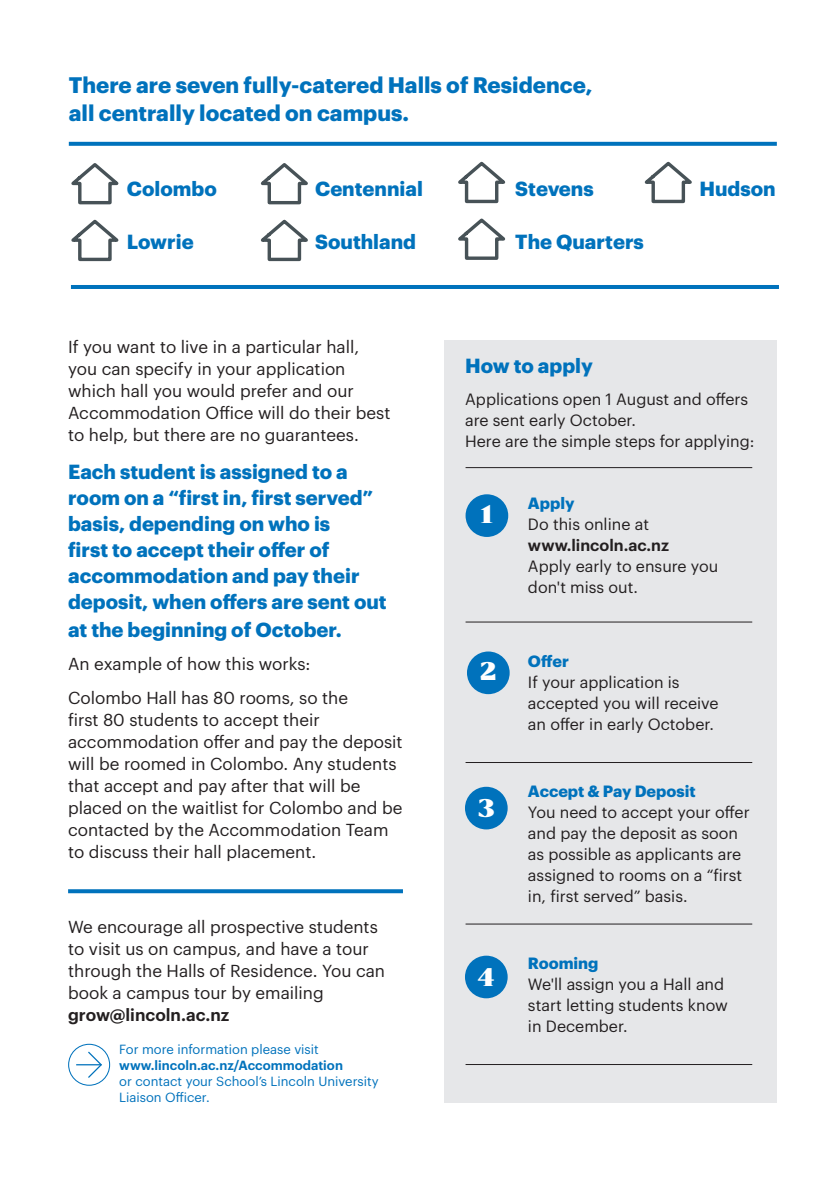
<style>
.page{position:relative;width:840px;height:1191px;background:#fff}
.page>*{position:absolute;margin:0;border:0;box-sizing:border-box;transform-origin:0 0}
.Heading_L1_28pt_34pt{font:900 24.2px "Bw Darius";color:#fff}
.Introduciton_11_14_B{font:700 22px/28px "Graphik";color:#0072bc}
.Introduciton_11_14_B-2{font:700 20px/26px "Graphik";color:#0072bc}
.Subheading_Blue_Bold{font:700 20px "Graphik";color:#0072bc}
.Body_Text_8_5_11_HAL{font:17px/22px "Graphik";color:#231f20}
.Body_Text_Half-Space{font:16px/21px "Graphik";color:#231f20}
.Body_Text_Half-Space-2{font:600 16px/21px "Graphik";color:#231f20}
.Note_Text_7_5_10_Blu{font:13px/16px "Graphik";color:#0072bc}
.s1{font-weight:600}
.s2{font-weight:700;color:#0072bc}
.s3{font-weight:400}
</style>
<div class="page">
<div style="left:68px;top:1043px;width:42px;height:42px;border:1px solid #0072bc;border-radius:50%"></div>
<svg style="left:76px;top:1050px;width:27px;height:29px"></svg>
<hr style="left:71px;top:285px;width:707px;height:4px;background:#0072bc">
<svg style="left:71px;top:163px;width:48px;height:42px"></svg>
<svg style="left:260px;top:163px;width:48px;height:42px"></svg>
<svg style="left:458px;top:161px;width:48px;height:43px"></svg>
<svg style="left:71px;top:219px;width:48px;height:43px"></svg>
<svg style="left:260px;top:219px;width:48px;height:43px"></svg>
<svg style="left:458px;top:218px;width:48px;height:42px"></svg>
<div style="left:444px;top:340px;width:331px;height:763px;background:#e6e7e9"></div>
<svg style="left:465px;top:468px;width:286px;height:531px"></svg>
<hr style="left:465px;top:467px;width:286px;height:1px;background:#231f20">
<hr style="left:465px;top:621px;width:286px;height:1px;background:#231f20">
<hr style="left:465px;top:762px;width:286px;height:1px;background:#231f20">
<hr style="left:465px;top:923px;width:286px;height:1px;background:#231f20">
<hr style="left:465px;top:1064px;width:286px;height:1px;background:#231f20">
<div style="left:465px;top:494px;width:43px;height:43px;background:#0072bc;border-radius:50%"></div>
<div style="left:466px;top:651px;width:43px;height:43px;background:#0072bc;border-radius:50%"></div>
<div style="left:464px;top:786px;width:43px;height:43px;background:#0072bc;border-radius:50%"></div>
<div style="left:464px;top:955px;width:43px;height:43px;background:#0072bc;border-radius:50%"></div>
<svg style="left:68px;top:889px;width:335px;height:4px"></svg>
<svg style="left:69px;top:142px;width:707px;height:4px;background:#0c78bf"></svg>
<svg style="left:644px;top:161px;width:48px;height:43px"></svg>
<p class="Introduciton_11_14_B" style="left:69px;top:69px;width:525px">There are seven fully-catered Halls of Residence, all centrally located on campus.</p>
<p class="Introduciton_11_14_B-2" style="left:127px;top:174px;width:91px">Colombo</p>
<p class="Introduciton_11_14_B-2" style="left:315px;top:174px;width:109px">Centennial</p>
<p class="Introduciton_11_14_B-2" style="left:515px;top:174px;width:80px">Stevens</p>
<p class="Introduciton_11_14_B-2" style="left:699px;top:174px;width:78px">Hudson</p>
<p class="Introduciton_11_14_B-2" style="left:127px;top:227px;width:68px">Lowrie</p>
<p class="Introduciton_11_14_B-2" style="left:315px;top:227px;width:102px">Southland</p>
<p class="Introduciton_11_14_B-2" style="left:515px;top:227px;width:130px">The Quarters</p>
<p class="Body_Text_8_5_11_HAL" style="left:68px;top:335px;width:323px">If you want to live in a particular hall, you can specify in your application which hall you would prefer and our Accommodation Office will do their best to help, but there are no guarantees.</p>
<p class="Introduciton_11_14_B-2" style="left:68px;top:457px;width:320px">Each student is assigned to a room on a “first in, first served” basis, depending on who is<br>first to accept their offer of accommodation and pay their deposit, when offers are sent out</p>
<p class="Introduciton_11_14_B-2" style="left:68px;top:615px;width:275px">at the beginning of October.</p>
<p class="Body_Text_8_5_11_HAL" style="left:68px;top:651px;width:244px">An example of how this works:</p>
<p class="Body_Text_8_5_11_HAL" style="left:68px;top:685px;width:336px">Colombo Hall has 80 rooms, so the<br>first 80 students to accept their accommodation offer and pay the deposit will be roomed in Colombo. Any students that accept and pay after that will be placed on the waitlist for Colombo and be contacted by the Accommodation Team to discuss their hall placement.</p>
<p class="Body_Text_8_5_11_HAL" style="left:68px;top:914px;width:318px">We encourage all prospective students to visit us on campus, and have a tour through the Halls of Residence. You can book a campus tour by emailing <span class="s1">grow@lincoln.ac.nz</span></p>
<p class="Note_Text_7_5_10_Blu" style="left:119px;top:1040px;width:261px">For more information please visit <span class="s1">www.lincoln.ac.nz/Accommodation<br></span>or contact your School’s Lincoln University Liaison Officer.</p>
<p class="Subheading_Blue_Bold" style="left:465px;top:350px;width:129px">How to apply</p>
<p class="Body_Text_Half-Space" style="left:465px;top:387px;width:291px">Applications open 1 August and offers are sent early October.<br>Here are the simple steps for applying:</p>
<p class="Heading_L1_28pt_34pt" style="left:480px;top:497px;width:13px">1</p>
<p class="Heading_L1_28pt_34pt" style="left:480px;top:654px;width:18px">2</p>
<p class="Heading_L1_28pt_34pt" style="left:478px;top:791px;width:18px">3</p>
<p class="Heading_L1_28pt_34pt" style="left:478px;top:960px;width:18px">4</p>
<p class="Body_Text_Half-Space-2" style="left:527px;top:491px;width:142px"><span class="s2">Apply<br></span><span class="s3">Do this online at </span>www.lincoln.ac.nz</p>
<p class="Body_Text_Half-Space" style="left:527px;top:554px;width:192px">Apply early to ensure you don't miss out.</p>
<p class="Body_Text_Half-Space" style="left:527px;top:649px;width:192px"><span class="s2">Offer<br></span>If your application is accepted you will receive an offer in early October.</p>
<p class="Body_Text_Half-Space" style="left:527px;top:779px;width:223px"><span class="s2">Accept &amp; Pay Deposit<br></span>You need to accept your offer and pay the deposit as soon as possible as applicants are assigned to rooms on a “first in, first served” basis.</p>
<p class="Body_Text_Half-Space" style="left:527px;top:951px;width:201px"><span class="s2">Rooming<br></span>We'll assign you a Hall and start letting students know in December.</p>
</div>
